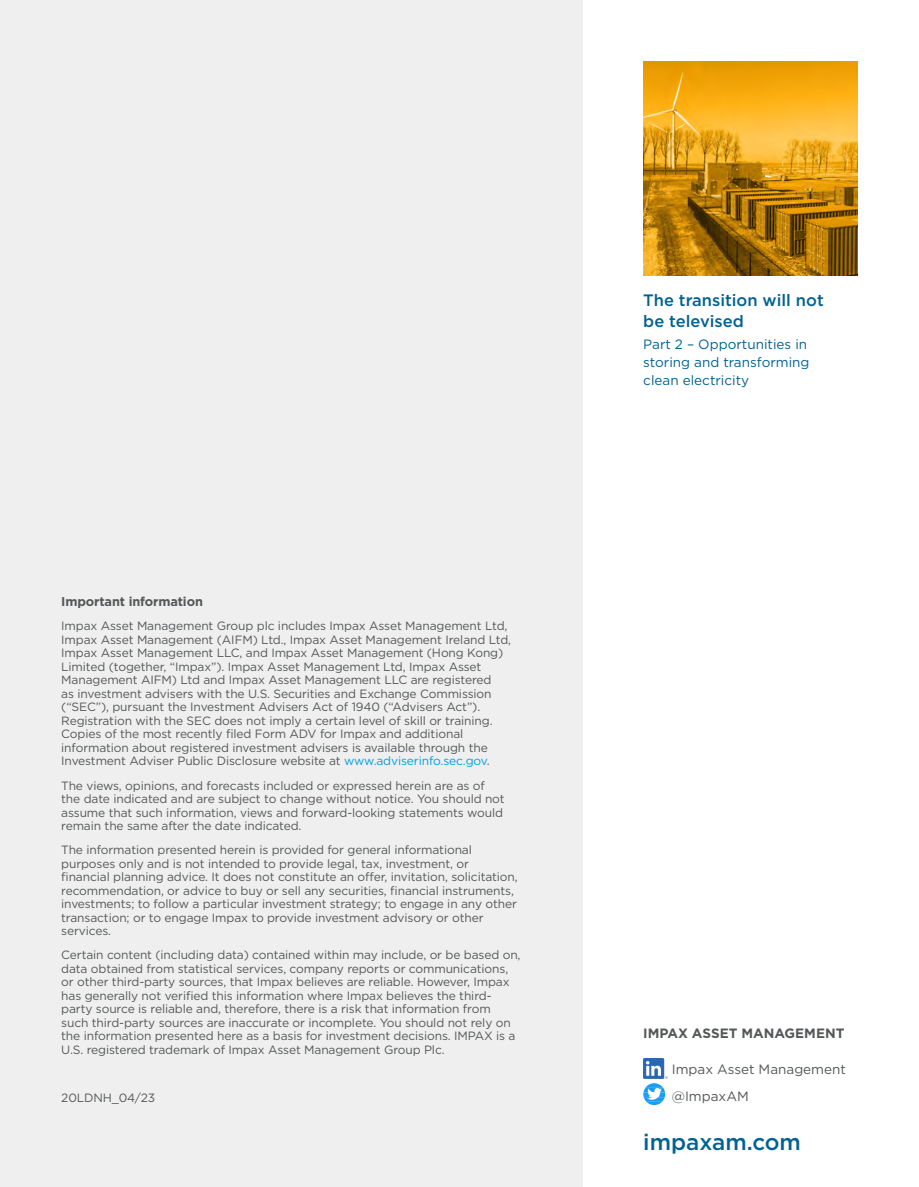
<style>
.page{position:relative;width:919px;height:1187px;background:#fff}
.page>*{position:absolute;margin:0;border:0;box-sizing:border-box;transform-origin:0 0}
.t1{font:500 22.5px "Gotham";color:#006293}
.t2{font:500 16.5px/21px "Gotham";color:#006293}
.t3{font:13.5px/18px "Gotham";color:#006293}
.t4{font:13.5px/27px "Gotham";color:#545758}
.t5{font:700 13.5px "Gotham";color:#545758}
.t6{font:700 12.75px "Gotham";letter-spacing:-.01em;color:#545758}
.t7{font:12px/13.5px "Gotham";letter-spacing:-.01em;color:#545758}
.s1{color:#009fe3}
</style>
<div class="page">
<div style="left:0;top:0;width:582px;height:1186px;background:#efefef"></div>
<img style="left:643px;top:61px;width:214px;height:215px">
<img style="left:643px;top:1058px;width:24px;height:20px">
<img style="left:646px;top:1083px;width:17px;height:4px">
<img style="left:643px;top:1087px;width:22px;height:14px">
<img style="left:646px;top:1101px;width:16px;height:3px">
<p class="t6" style="left:61px;top:593px;width:143px">Important information</p>
<p class="t7" style="left:61px;top:619px;width:451px">Impax Asset Management Group plc includes Impax Asset Management Ltd, Impax Asset Management (AIFM) Ltd., Impax Asset Management Ireland Ltd, Impax Asset Management LLC, and Impax Asset Management (Hong Kong)<br>Limited (together, “Impax”). Impax Asset Management Ltd, Impax Asset Management AIFM) Ltd and Impax Asset Management LLC are registered<br>as investment advisers with the U.S. Securities and Exchange Commission (“SEC”), pursuant the Investment Advisers Act of 1940 (“Advisers Act”).<br>Registration with the SEC does not imply a certain level of skill or training.<br>Copies of the most recently filed Form ADV for Impax and additional information about registered investment advisers is available through the Investment Adviser Public Disclosure website at <span class="s1">www.adviserinfo.sec.gov</span>.</p>
<p class="t7" style="left:61px;top:778px;width:445px">The views, opinions, and forecasts included or expressed herein are as of the date indicated and are subject to change without notice. You should not assume that such information, views and forward-looking statements would remain the same after the date indicated.</p>
<p class="t7" style="left:61px;top:842px;width:458px">The information presented herein is provided for general informational purposes only and is not intended to provide legal, tax, investment, or financial planning advice. It does not constitute an offer, invitation, solicitation, recommendation, or advice to buy or sell any securities, financial instruments, investments; to follow a particular investment strategy; to engage in any other transaction; or to engage Impax to provide investment advisory or other services.</p>
<p class="t7" style="left:61px;top:947px;width:461px">Certain content (including data) contained within may include, or be based on, data obtained from statistical services, company reports or communications, or other third-party sources, that Impax believes are reliable. However, Impax has generally not verified this information where Impax believes the third&shy;party source is reliable and, therefore, there is a risk that information from such third-party sources are inaccurate or incomplete. You should not rely on the information presented here as a basis for investment decisions. IMPAX is a U.S. registered trademark of Impax Asset Management Group Plc.</p>
<p class="t7" style="left:61px;top:1090px;width:95px">20LDNH_04/23</p>
<h2 class="t2" style="left:643px;top:289px;width:182px">The transition will not be televised</h2>
<p class="t3" style="left:643px;top:335px;width:168px">Part 2 – Opportunities in storing and transforming clean electricity</p>
<p class="t5" style="left:643px;top:1023px;width:203px">IMPAX ASSET MANAGEMENT</p>
<p class="t4" style="left:671px;top:1054px;width:175px">Impax Asset Management @ImpaxAM</p>
<h1 class="t1" style="left:643px;top:1126px;width:159px">impaxam.com</h1>
</div>
